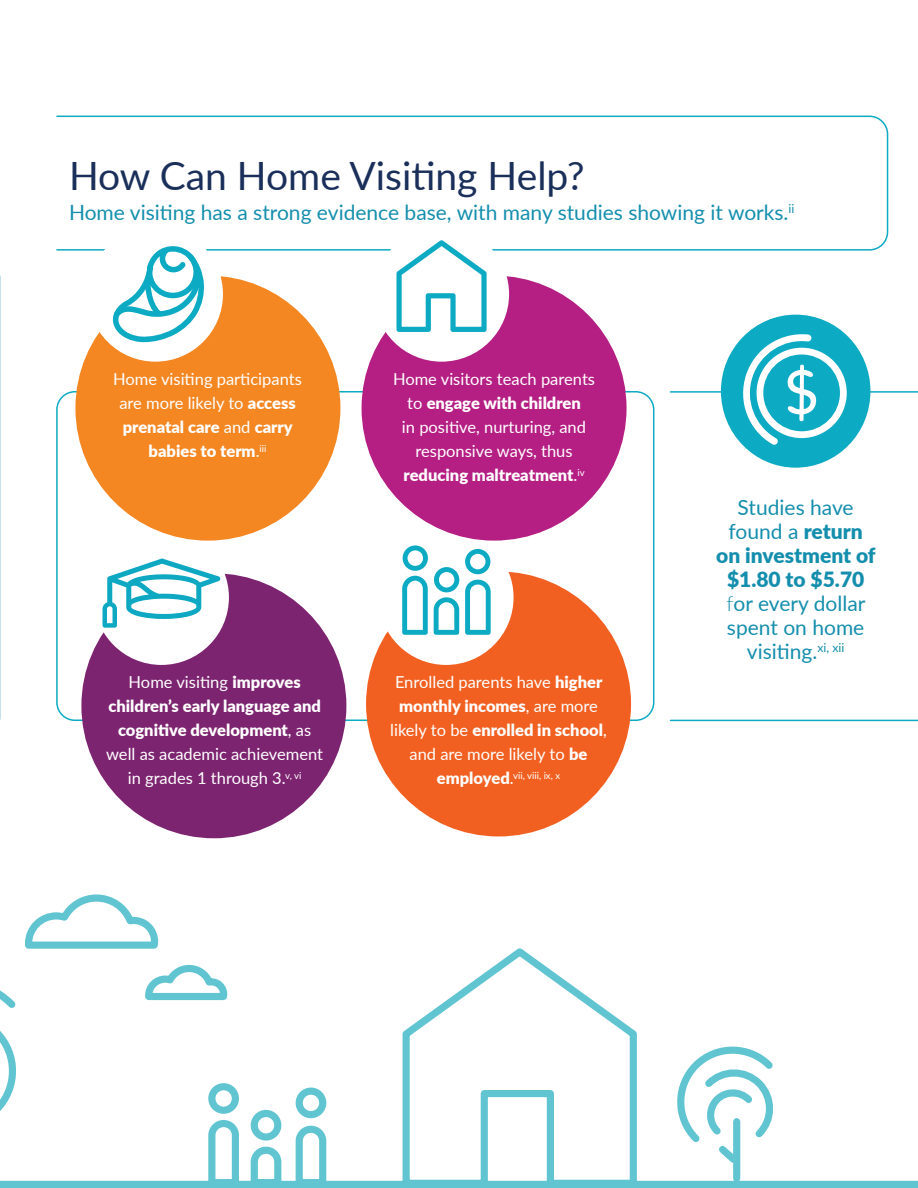
<style>
.page{position:relative;width:918px;height:1188px;background:#fff}
.page>*{position:absolute;margin:0;border:0;box-sizing:border-box;transform-origin:0 0}
.Spread-Body_Copy{font:39px "Lato";color:#1a2f5a}
.Spread-Body_Copy-2{font:21px/24px "Lato";color:#148ead;text-align:center}
.Spread-Body_Copy-3{font:16.5px/24px "Lato";color:#fff;text-align:center}
.Spread-Body_Copy-4{font:9.6px "Lato";color:#fff}
.s1{font-weight:900}
.s2{font-weight:900;font-size:16.5px}
.s3{font-size:16.5px}
.s4{font-weight:300}
</style>
<div class="page">
<svg style="left:56px;top:115px;width:833px;height:136px"></svg>
<svg style="left:0;top:894px;width:918px;height:294px"></svg>
<div style="left:366px;top:571px;width:265px;height:265px;background:#f26021;border-radius:50%"></div>
<div style="left:81px;top:573px;width:265px;height:265px;background:#7d2470;border-radius:50%"></div>
<div style="left:94px;top:530px;width:135px;height:135px;background:#fff;border-radius:50%"></div>
<div style="left:379px;top:530px;width:135px;height:135px;background:#fff;border-radius:50%"></div>
<svg style="left:465px;top:580px;width:26px;height:55px"></svg>
<svg style="left:402px;top:545px;width:26px;height:90px"></svg>
<svg style="left:465px;top:549px;width:25px;height:25px"></svg>
<svg style="left:434px;top:567px;width:25px;height:68px"></svg>
<svg style="left:669px;top:390px;width:249px;height:332px"></svg>
<div style="left:721px;top:315px;width:149px;height:153px;background:#0caac3;border-radius:50%"></div>
<div style="left:75px;top:276px;width:265px;height:265px;background:#f58723;border-radius:50%"></div>
<div style="left:362px;top:276px;width:265px;height:265px;background:#b51e83;border-radius:50%"></div>
<div style="left:374px;top:227px;width:135px;height:135px;background:#fff;border-radius:50%"></div>
<div style="left:88px;top:227px;width:135px;height:135px;background:#fff;border-radius:50%"></div>
<svg style="left:396px;top:240px;width:91px;height:92px"></svg>
<svg style="left:112px;top:242px;width:93px;height:100px"></svg>
<svg style="left:103px;top:559px;width:118px;height:69px"></svg>
<svg style="left:737px;top:332px;width:110px;height:113px"></svg>
<p class="Spread-Body_Copy" style="left:69px;top:148px;width:517px">How Can Home Visiting Help?</p>
<p class="Spread-Body_Copy-2" style="left:69px;top:200px;width:727px">Home visiting has a strong evidence base, with many studies showing it works.<sup>ii</sup></p>
<p class="Spread-Body_Copy-3" style="left:113px;top:367px;width:190px">Home visiting participants are more likely to <span class="s1">access prenatal care</span> and <span class="s1">carry babies to term</span>.<sup>iii</sup></p>
<p class="Spread-Body_Copy-3" style="left:393px;top:367px;width:204px">Home visitors teach parents to <span class="s1">engage with children<br></span>in positive, nurturing, and responsive ways, thus <span class="s1">reducing maltreatment</span>.<sup>iv</sup></p>
<p class="Spread-Body_Copy-3" style="left:106px;top:670px;width:219px">Home visiting <span class="s1">improves children’s early language and cognitive development</span>, as well as academic achievement in grades 1 through 3.<sup>v,</sup> <sup>vi</sup></p>
<p class="Spread-Body_Copy-3" style="left:390px;top:670px;width:218px">Enrolled parents have <span class="s1">higher monthly incomes</span>, are more likely to be <span class="s1">enrolled in school</span>, and are more likely to <span class="s1">be</span></p>
<p class="Spread-Body_Copy-4" style="left:437px;top:768px;width:125px"><span class="s2">employed</span><span class="s3">.</span>vii, viii, ix, x</p>
<p class="Spread-Body_Copy-2" style="left:716px;top:495px;width:161px">Studies have found a <span class="s1">return on investment of $1.80 to $5.70 </span><span class="s4">f</span>or every dollar spent on home visiting.<sup>xi,</sup> <sup>xii</sup></p>
</div>
